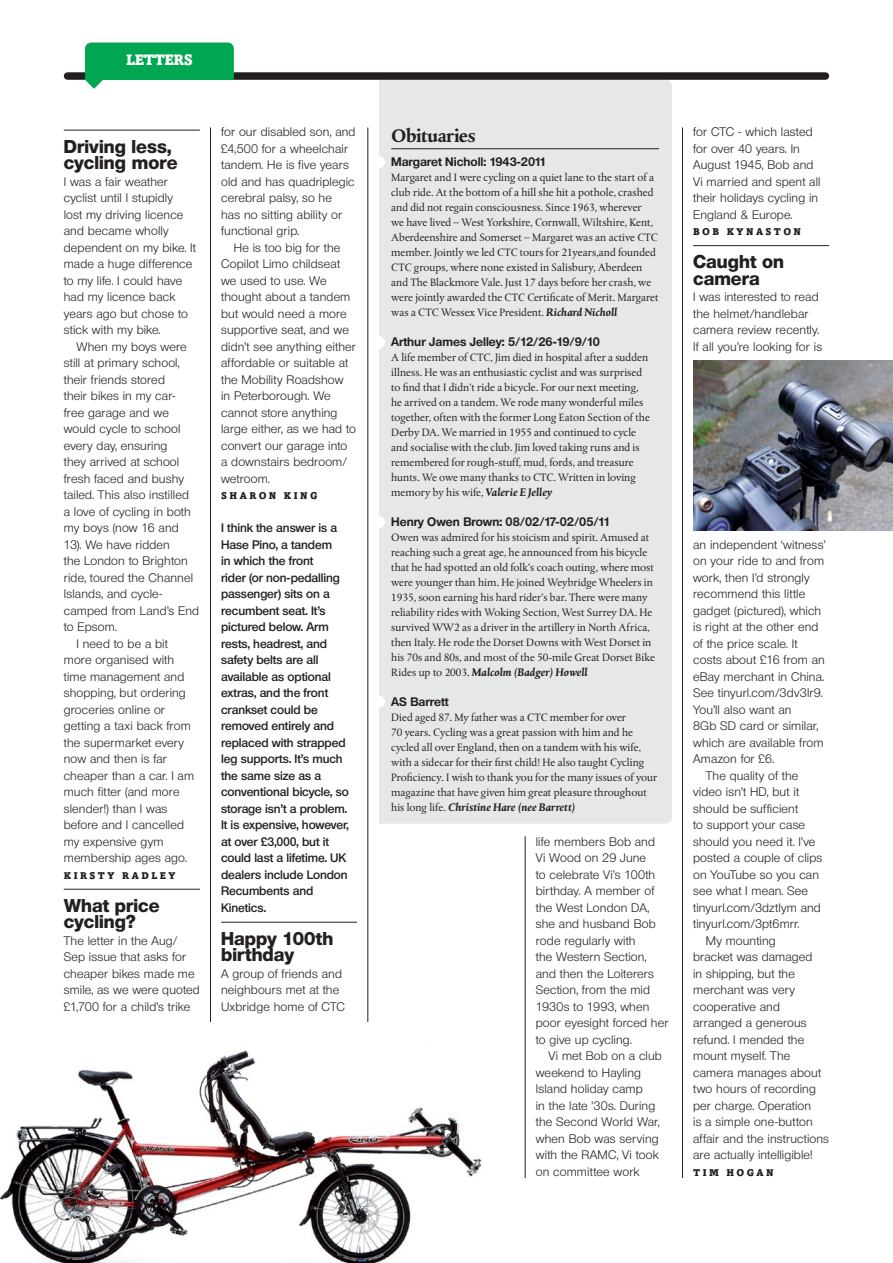
<style>
.page{position:relative;width:893px;height:1263px;background:#fff}
.page>*{position:absolute;margin:0;border:0;box-sizing:border-box;transform-origin:0 0}
.t1{font:700 18.75px "Albertina";letter-spacing:-.03em;color:#231f20}
.Answer_2ndPara{font:800 18px/16.5px "Olnova";letter-spacing:.005em;color:#231f20}
._1stPara{font:900 15px "Amasis";letter-spacing:-.04em;color:#fff}
.Answer_2ndPara-2{font:12px/16.5px "Olnova";letter-spacing:.01em;color:#231f20}
.Answer_2ndPara-3{font:600 12px/16.5px "Olnova";letter-spacing:-.01em;color:#231f20}
.t2{font:700 12px "Olnova";color:#231f20}
.t3{font:11.25px/15px "Albertina";color:#231f20}
.Answer_2ndPara-4{font:900 9.75px "Amasis";letter-spacing:.25em;color:#231f20}
.s1{font-weight:700;font-style:italic}
</style>
<div class="page">
<div style="left:366px;top:80px;width:306px;height:744px;background:#e6e7e8;border-radius:6px"></div>
<hr style="left:64px;top:130px;width:136px;height:1px;background:#231f20">
<hr style="left:64px;top:889px;width:136px;height:1px;background:#231f20">
<hr style="left:221px;top:922px;width:136px;height:1px;background:#231f20">
<hr style="left:693px;top:245px;width:136px;height:1px;background:#231f20">
<div style="left:357px;top:80px;width:21px;height:1098px;background:#fff"></div>
<div style="left:68px;top:72px;width:757px;height:8px;background:#231f20"></div>
<div style="left:85px;top:43px;width:149px;height:46px;background:#00a651;border-radius:6px"></div>
<div style="left:64px;top:80px;width:315px;height:14px;background:#fff"></div>
<svg style="left:85px;top:71px;width:18px;height:18px"></svg>
<hr style="left:391px;top:148px;width:268px;height:1px;background:#231f20">
<div style="left:372px;top:156px;width:13px;height:12px;background:#fff;border-radius:50%"></div>
<div style="left:372px;top:336px;width:13px;height:13px;background:#fff;border-radius:50%"></div>
<div style="left:372px;top:516px;width:13px;height:12px;background:#fff;border-radius:50%"></div>
<div style="left:372px;top:695px;width:13px;height:13px;background:#fff;border-radius:50%"></div>
<hr style="left:525px;top:836px;width:1px;height:342px;background:#231f20">
<hr style="left:682px;top:128px;width:1px;height:1050px;background:#231f20">
<hr style="left:368px;top:128px;width:1px;height:1050px;background:#231f20">
<hr style="left:210px;top:128px;width:1px;height:1050px;background:#231f20">
<img style="left:693px;top:361px;width:200px;height:170px">
<img style="left:0;top:1023px;width:482px;height:240px">
<p class="_1stPara" style="left:126px;top:51px;width:68px">LETTERS</p>
<p class="Answer_2ndPara" style="left:64px;top:138px;width:115px">Driving less, cycling more</p>
<p class="Answer_2ndPara-2" style="left:64px;top:173px;width:134px">I was a fair weather cyclist until I stupidly<br>lost my driving licence and became wholly dependent on my bike. It made a huge difference to my life. I could have had my licence back years ago but chose to stick with my bike.</p>
<p class="Answer_2ndPara-2" style="left:64px;top:338px;width:137px;text-indent:13px">When my boys were still at primary school, their friends stored<br>their bikes in my car-<br>free garage and we would cycle to school every day, ensuring<br>they arrived at school fresh faced and bushy tailed. This also instilled<br>a love of cycling in both my boys (now 16 and<br>13). We have ridden<br>the London to Brighton ride, toured the Channel<br>Islands, and cycle&shy;camped from Land’s End to Epsom.</p>
<p class="Answer_2ndPara-2" style="left:64px;top:635px;width:132px;text-indent:13px">I need to be a bit more organised with time management and shopping, but ordering groceries online or getting a taxi back from the supermarket every now and then is far cheaper than a car. I am much fitter (and more slender!) than I was before and I cancelled my expensive gym membership ages ago.</p>
<p class="Answer_2ndPara-4" style="left:64px;top:869px;width:113px">KIRSTY RADLEY</p>
<p class="Answer_2ndPara" style="left:64px;top:897px;width:97px">What price cycling?</p>
<p class="Answer_2ndPara-2" style="left:64px;top:932px;width:138px">The letter in the Aug/<br>Sep issue that asks for cheaper bikes made me smile, as we were quoted £1,700 for a child’s trike</p>
<p class="Answer_2ndPara-2" style="left:221px;top:124px;width:136px">for our disabled son, and £4,500 for a wheelchair tandem. He is five years old and has quadriplegic cerebral palsy, so he<br>has no sitting ability or functional grip.</p>
<p class="Answer_2ndPara-2" style="left:221px;top:239px;width:136px;text-indent:13px">He is too big for the<br>Copilot Limo childseat we used to use. We thought about a tandem but would need a more supportive seat, and we didn’t see anything either affordable or suitable at the Mobility Roadshow<br>in Peterborough. We cannot store anything large either, as we had to convert our garage into a downstairs bedroom/ wetroom.</p>
<p class="Answer_2ndPara-4" style="left:221px;top:490px;width:97px">SHARON KING</p>
<p class="Answer_2ndPara-3" style="left:221px;top:520px;width:129px">I think the answer is a<br>Hase Pino, a tandem<br>in which the front<br>rider (or non-pedalling passenger) sits on a recumbent seat. It’s pictured below. Arm rests, headrest, and safety belts are all available as optional extras, and the front crankset could be removed entirely and replaced with strapped leg supports. It’s much the same size as a conventional bicycle, so storage isn’t a problem.<br>It is expensive, however, at over £3,000, but it could last a lifetime. UK dealers include London<br>Recumbents and<br>Kinetics.</p>
<p class="Answer_2ndPara" style="left:221px;top:930px;width:114px">Happy 100th birthday</p>
<p class="Answer_2ndPara-2" style="left:221px;top:965px;width:125px">A group of friends and neighbours met at the<br>Uxbridge home of CTC</p>
<p class="t1" style="left:391px;top:125px;width:86px">Obituaries</p>
<p class="t2" style="left:391px;top:154px;width:157px">Margaret Nicholl: 1943-2011</p>
<p class="t3" style="left:391px;top:170px;width:269px">Margaret and I were cycling on a quiet lane to the start of a club ride. At the bottom of a hill she hit a pothole, crashed and did not regain consciousness. Since 1963, wherever<br>we have lived – West Yorkshire, Cornwall, Wiltshire, Kent, Aberdeenshire and Somerset – Margaret was an active CTC member. Jointly we led CTC tours for 21years,and founded CTC groups, where none existed in Salisbury, Aberdeen and The Blackmore Vale. Just 17 days before her crash, we were jointly awarded the CTC Certificate of Merit. Margaret was a CTC Wessex Vice President. <span class="s1">Richard Nicholl</span></p>
<p class="t2" style="left:391px;top:334px;width:210px">Arthur James Jelley: 5/12/26-19/9/10</p>
<p class="t3" style="left:391px;top:350px;width:260px">A life member of CTC, Jim died in hospital after a sudden illness. He was an enthusiastic cyclist and was surprised to find that I didn’t ride a bicycle. For our next meeting, he arrived on a tandem. We rode many wonderful miles together, often with the former Long Eaton Section of the Derby DA. We married in 1955 and continued to cycle and socialise with the club. Jim loved taking runs and is remembered for rough-stuff, mud, fords, and treasure hunts. We owe many thanks to CTC. Written in loving memory by his wife, <span class="s1">Valerie E Jelley</span></p>
<p class="t2" style="left:391px;top:514px;width:221px">Henry Owen Brown: 08/02/17-02/05/11</p>
<p class="t3" style="left:391px;top:530px;width:265px">Owen was admired for his stoicism and spirit. Amused at reaching such a great age, he announced from his bicycle that he had spotted an old folk’s coach outing, where most were younger than him. He joined Weybridge Wheelers in 1935, soon earning his hard rider’s bar. There were many reliability rides with Woking Section, West Surrey DA. He survived WW2 as a driver in the artillery in North Africa, then Italy. He rode the Dorset Downs with West Dorset in his 70s and 80s, and most of the 50-mile Great Dorset Bike Rides up to 2003. <span class="s1">Malcolm (Badger) Howell</span></p>
<p class="t2" style="left:391px;top:694px;width:59px">AS Barrett</p>
<p class="t3" style="left:391px;top:710px;width:267px">Died aged 87. My father was a CTC member for over<br>70 years. Cycling was a great passion with him and he cycled all over England, then on a tandem with his wife, with a sidecar for their first child! He also taught Cycling Proficiency. I wish to thank you for the many issues of your magazine that have given him great pleasure throughout his long life. <span class="s1">Christine Hare (nee Barrett)</span></p>
<p class="Answer_2ndPara-2" style="left:536px;top:833px;width:134px">life members Bob and<br>Vi Wood on 29 June<br>to celebrate Vi’s 100th birthday. A member of the West London DA, she and husband Bob rode regularly with<br>the Western Section, and then the Loiterers<br>Section, from the mid<br>1930s to 1993, when poor eyesight forced her to give up cycling.</p>
<p class="Answer_2ndPara-2" style="left:536px;top:1048px;width:128px;text-indent:13px">Vi met Bob on a club weekend to Hayling<br>Island holiday camp<br>in the late ’30s. During the Second World War, when Bob was serving with the RAMC, Vi took on committee work</p>
<p class="Answer_2ndPara-2" style="left:693px;top:124px;width:129px">for CTC - which lasted for over 40 years. In<br>August 1945, Bob and<br>Vi married and spent all their holidays cycling in<br>England &amp; Europe.</p>
<p class="Answer_2ndPara-4" style="left:693px;top:226px;width:109px">BOB KYNASTON</p>
<p class="Answer_2ndPara" style="left:693px;top:254px;width:92px">Caught on camera</p>
<p class="Answer_2ndPara-2" style="left:693px;top:289px;width:131px">I was interested to read the helmet/handlebar camera review recently.<br>If all you’re looking for is</p>
<p class="Answer_2ndPara-2" style="left:693px;top:536px;width:134px">an independent ‘witness’ on your ride to and from work, then I’d strongly recommend this little gadget (pictured), which is right at the other end of the price scale. It costs about £16 from an eBay merchant in China.<br>See tinyurl.com/3dv3lr9.<br>You’ll also want an<br>8Gb SD card or similar, which are available from<br>Amazon for £6.</p>
<p class="Answer_2ndPara-2" style="left:693px;top:767px;width:131px;text-indent:13px">The quality of the video isn’t HD, but it should be sufficient<br>to support your case should you need it. I’ve posted a couple of clips on YouTube so you can see what I mean. See tinyurl.com/3dztlym and tinyurl.com/3pt6mrr.</p>
<p class="Answer_2ndPara-2" style="left:693px;top:932px;width:137px;text-indent:13px">My mounting<br>bracket was damaged<br>in shipping, but the merchant was very cooperative and arranged a generous refund. I mended the mount myself. The camera manages about two hours of recording per charge. Operation<br>is a simple one-button affair and the instructions are actually intelligible!</p>
<p class="Answer_2ndPara-4" style="left:693px;top:1166px;width:82px">TIM HOGAN</p>
</div>
